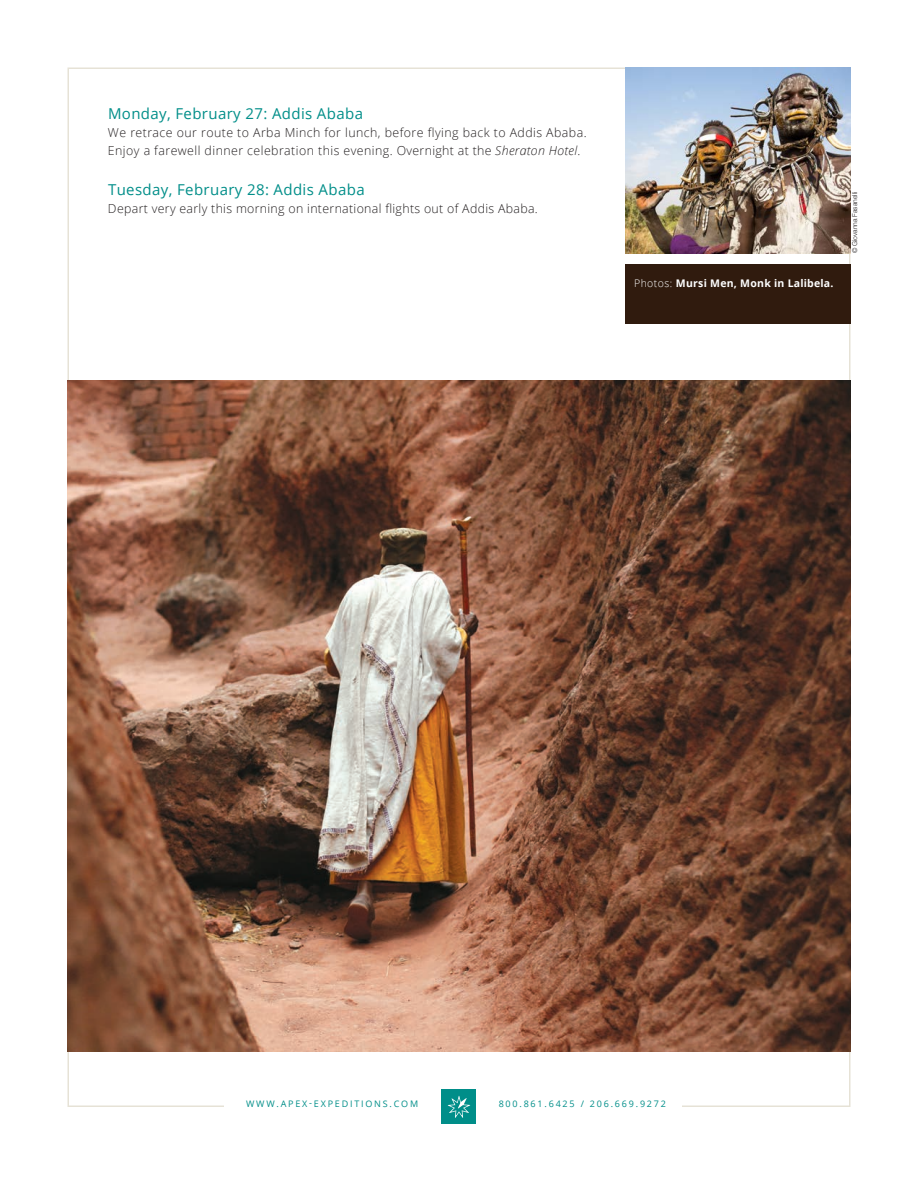
<style>
.page{position:relative;width:918px;height:1188px;background:#fff}
.page>*{position:absolute;margin:0;border:0;box-sizing:border-box;transform-origin:0 0}
.t1{font:15px "Open Sans";letter-spacing:.025em;color:#008e89}
.t2{font:300 12.3px/18px "Open Sans";letter-spacing:.035em;color:#231f20}
.t3{font:700 10.5px "Open Sans";letter-spacing:.025em;color:#fff}
.t4{font:9px "Open Sans";letter-spacing:.2em;color:#008e89}
.t5{font:300 6.75px "Helvetica Neue";color:#231f20}
.s1{font-style:italic}
.s2{font-weight:300}
</style>
<div class="page">
<div style="left:442px;top:1090px;width:34px;height:34px;background:#008e89"></div>
<svg style="left:448px;top:1096px;width:22px;height:22px"></svg>
<img style="left:68px;top:380px;width:782px;height:671px">
<img style="left:625px;top:68px;width:225px;height:185px">
<div style="left:625px;top:264px;width:225px;height:60px;background:#301b0e"></div>
<p class="t1" style="left:108px;top:104px;width:257px">Monday, February 27: Addis Ababa</p>
<p class="t2" style="left:108px;top:124px;width:480px">We retrace our route to Arba Minch for lunch, before flying back to Addis Ababa.<br>Enjoy a farewell dinner celebration this evening. Overnight at the <span class="s1">Sheraton Hotel</span>.</p>
<p class="t1" style="left:108px;top:179px;width:258px">Tuesday, February 28: Addis Ababa</p>
<p class="t2" style="left:108px;top:199px;width:431px">Depart very early this morning on international flights out of Addis Ababa.</p>
<p class="t3" style="left:634px;top:276px;width:201px"><span class="s2">Photos:</span> Mursi Men, Monk in Lalibela.</p>
<p class="t5" style="left:849px;top:253px;width:63px;rotate:-90deg">© Giovanna Fasanelli</p>
<p class="t4" style="left:246px;top:1098px;width:174px">WWW.APEX-EXPEDITIONS.COM</p>
<p class="t4" style="left:499px;top:1098px;width:169px">800.861.6425 / 206.669.9272</p>
</div>
